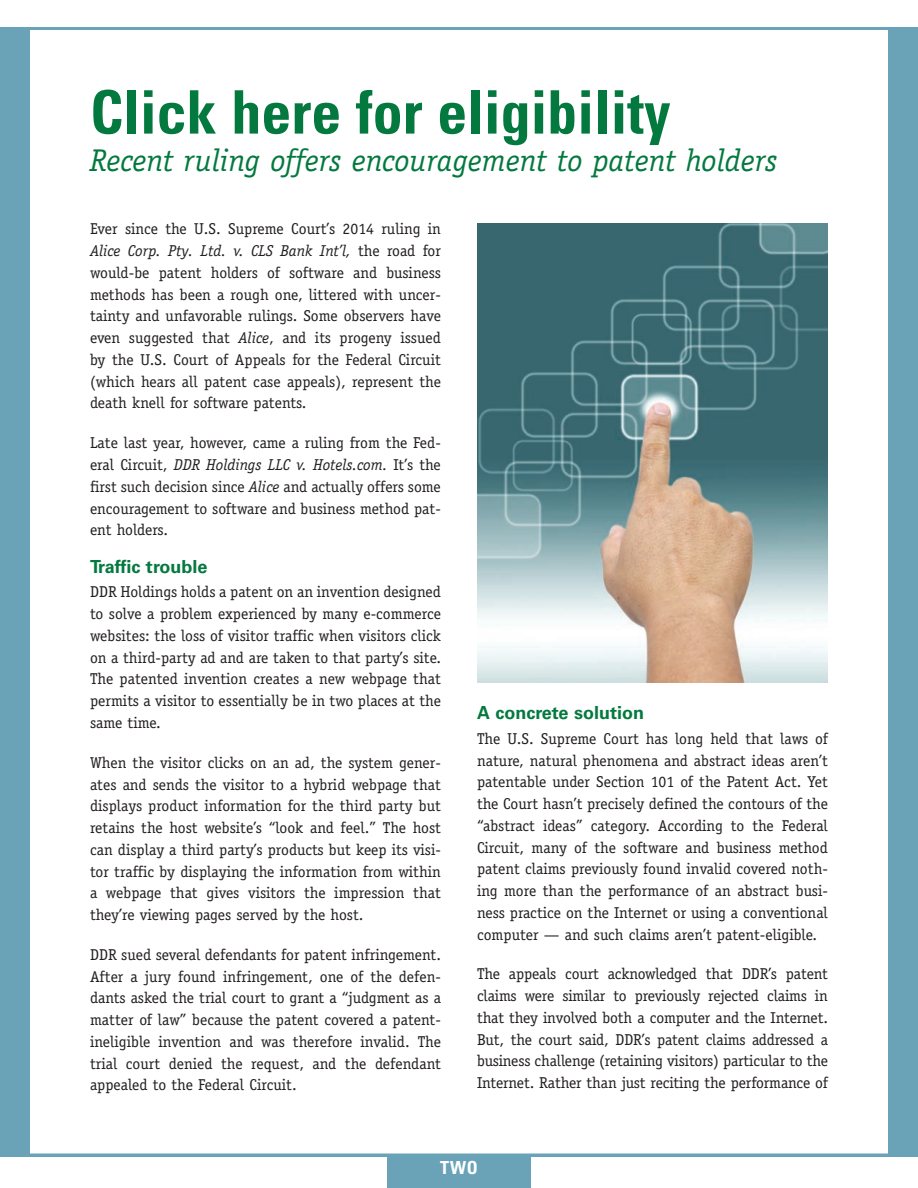
<style>
.page{position:relative;width:918px;height:1188px;background:#fff}
.page>*{position:absolute;margin:0;border:0;box-sizing:border-box;transform-origin:0 0}
.t1{font:700 condensed 60px "Univers LT Std";color:#04793f}
.t2{font:italic 31.5px "Officina Serif Std";color:#04793f}
.t3{font:700 18px "Univers LT Std";color:#04793f}
.t4{font:700 condensed 18px "Univers LT Std";color:#fff}
.t5{font:15.75px/21.8px "Officina Serif Std";color:#231f20;text-align:justify}
.s1{font-style:italic}
</style>
<div class="page">
<div style="left:0;top:27px;width:918px;height:1129px;background:#6aa2b7"></div>
<div style="left:387px;top:1155px;width:144px;height:33px;background:#6aa2b7"></div>
<div style="left:27px;top:27px;width:864px;height:1129px;background:#fff;border:3px solid #6aa2b7"></div>
<img style="left:477px;top:223px;width:351px;height:459px">
<h1 class="t1" style="left:90px;top:75px;width:582px">Click here for eligibility</h1>
<h2 class="t2" style="left:90px;top:143px;width:689px">Recent ruling offers encouragement to patent holders</h2>
<p class="t5" style="left:90px;top:218px;width:353px">Ever since the U.S. Supreme Court’s 2014 ruling in <span class="s1">Alice Corp. Pty. Ltd. v. CLS Bank Int’l,</span> the road for would-be patent holders of software and business methods has been a rough one, littered with uncer&shy;tainty and unfavorable rulings. Some observers have even suggested that <span class="s1">Alice</span>, and its progeny issued by the U.S. Court of Appeals for the Federal Circuit (which hears all patent case appeals), represent the death knell for software patents.</p>
<p class="t5" style="left:90px;top:432px;width:352px">Late last year, however, came a ruling from the Fed&shy;eral Circuit, <span class="s1">DDR Holdings LLC v. Hotels.com.</span> It’s the first such decision since <span class="s1">Alice</span> and actually offers some encouragement to software and business method pat&shy;ent holders.</p>
<p class="t3" style="left:90px;top:556px;width:119px">Traffic trouble</p>
<p class="t5" style="left:90px;top:581px;width:353px">DDR Holdings holds a patent on an invention designed to solve a problem experienced by many e-commerce websites: the loss of visitor traffic when visitors click on a third-party ad and are taken to that party’s site.<br>The patented invention creates a new webpage that permits a visitor to essentially be in two places at the same time.</p>
<p class="t5" style="left:90px;top:752px;width:353px">When the visitor clicks on an ad, the system gener&shy;ates and sends the visitor to a hybrid webpage that displays product information for the third party but retains the host website’s “look and feel.” The host can display a third party’s products but keep its visi&shy;tor traffic by displaying the information from within a webpage that gives visitors the impression that they’re viewing pages served by the host.</p>
<p class="t5" style="left:90px;top:944px;width:353px">DDR sued several defendants for patent infringement.<br>After a jury found infringement, one of the defen&shy;dants asked the trial court to grant a “judgment as a matter of law” because the patent covered a patent&shy;ineligible invention and was therefore invalid. The trial court denied the request, and the defendant appealed to the Federal Circuit.</p>
<p class="t3" style="left:477px;top:702px;width:169px">A concrete solution</p>
<p class="t5" style="left:477px;top:728px;width:353px">The U.S. Supreme Court has long held that laws of nature, natural phenomena and abstract ideas aren’t patentable under Section 101 of the Patent Act. Yet the Court hasn’t precisely defined the contours of the “abstract ideas” category. According to the Federal Circuit, many of the software and business method patent claims previously found invalid covered noth&shy;ing more than the performance of an abstract busi&shy;ness practice on the Internet or using a conventional computer — and such claims aren’t patent-eligible.</p>
<p class="t5" style="left:477px;top:963px;width:353px">The appeals court acknowledged that DDR’s patent claims were similar to previously rejected claims in that they involved both a computer and the Internet.<br>But, the court said, DDR’s patent claims addressed a business challenge (retaining visitors) particular to the Internet. Rather than just reciting the performance of</p>
<p class="t4" style="left:440px;top:1157px;width:39px">TWO</p>
</div>
